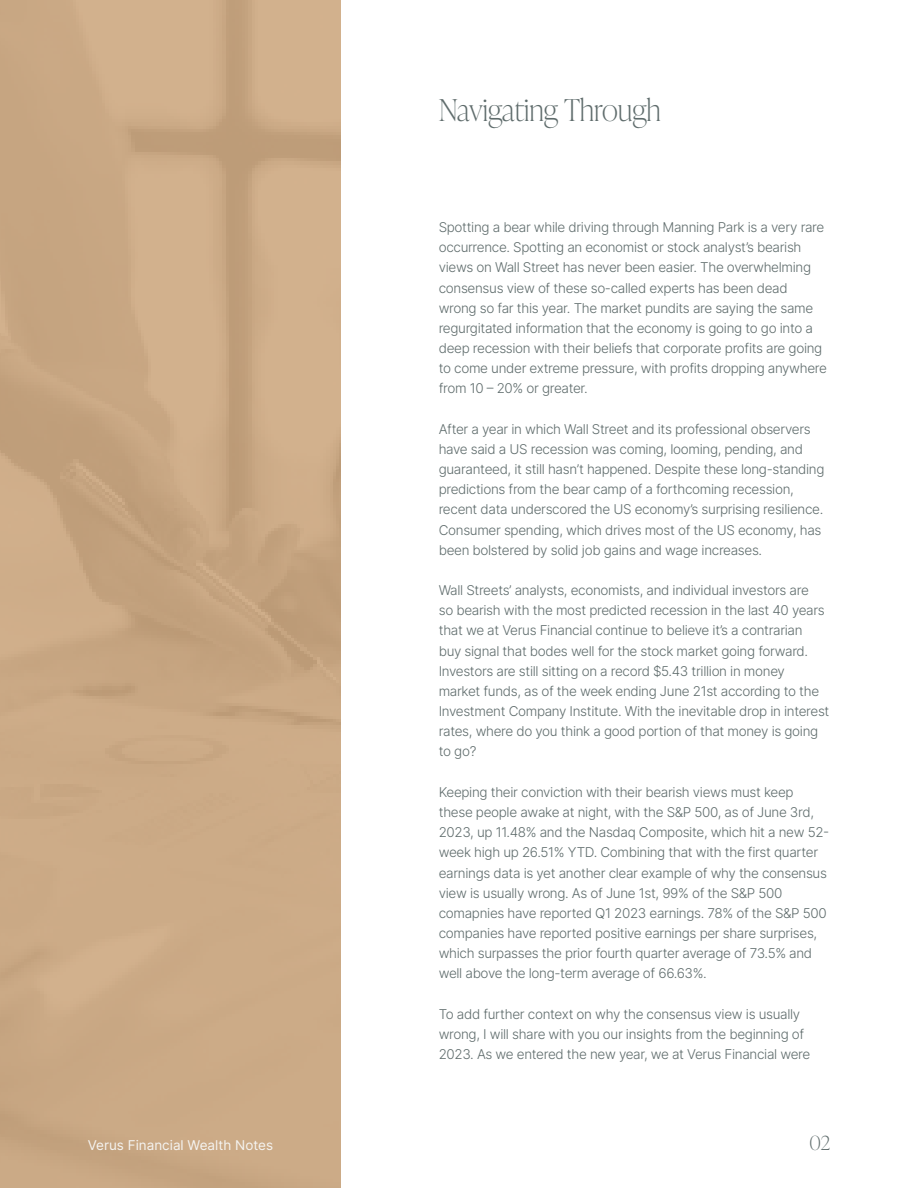
<style>
.page{position:relative;width:918px;height:1188px;background:#fff}
.page>*{position:absolute;margin:0;border:0;box-sizing:border-box;transform-origin:0 0}
.t1{font:100 30px "Ivy Presto Display";color:#5f6c6c}
.t2{font:100 19.5px "Ivy Presto Display";color:#5f6c6c}
.t3{font:13.5px/20.1px "Inter";letter-spacing:-.025em;color:#5f6c6c}
.t4{font:13.5px "Inter";color:#f5f4f1}
</style>
<div class="page">
<div style="left:0;top:0;width:341px;height:1188px;background:#cfaa82"></div>
<p class="t4" style="left:88px;top:1135px;width:187px">Verus Financial Wealth Notes</p>
<p class="t1" style="left:439px;top:89px;width:224px">Navigating Through</p>
<p class="t3" style="left:439px;top:217px;width:390px">Spotting a bear while driving through Manning Park is a very rare occurrence. Spotting an economist or stock analyst’s bearish views on Wall Street has never been easier. The overwhelming consensus view of these so-called experts has been dead wrong so far this year. The market pundits are saying the same regurgitated information that the economy is going to go into a deep recession with their beliefs that corporate profits are going to come under extreme pressure, with profits dropping anywhere from 10 – 20% or greater.</p>
<p class="t3" style="left:439px;top:418px;width:387px">After a year in which Wall Street and its professional observers have said a US recession was coming, looming, pending, and guaranteed, it still hasn’t happened. Despite these long-standing predictions from the bear camp of a forthcoming recession, recent data underscored the US economy’s surprising resilience.<br>Consumer spending, which drives most of the US economy, has been bolstered by solid job gains and wage increases.</p>
<p class="t3" style="left:439px;top:580px;width:392px">Wall Streets’ analysts, economists, and individual investors are<br>so bearish with the most predicted recession in the last 40 years that we at Verus Financial continue to believe it’s a contrarian<br>buy signal that bodes well for the stock market going forward.<br>Investors are still sitting on a record $5.43 trillion in money market funds, as of the week ending June 21st according to the Investment Company Institute. With the inevitable drop in interest rates, where do you think a good portion of that money is going to go?</p>
<p class="t3" style="left:439px;top:782px;width:392px">Keeping their conviction with their bearish views must keep these people awake at night, with the S&amp;P 500, as of June 3rd, 2023, up 11.48% and the Nasdaq Composite, which hit a new 52- week high up 26.51% YTD. Combining that with the first quarter earnings data is yet another clear example of why the consensus view is usually wrong. As of June 1st, 99% of the S&amp;P 500 comapnies have reported Q1 2023 earnings. 78% of the S&amp;P 500 companies have reported positive earnings per share surprises, which surpasses the prior fourth quarter average of 73.5% and well above the long-term average of 66.63%.</p>
<p class="t3" style="left:439px;top:1003px;width:373px">To add further context on why the consensus view is usually wrong, I will share with you our insights from the beginning of<br>2023. As we entered the new year, we at Verus Financial were</p>
<p class="t2" style="left:810px;top:1129px;width:22px">02</p>
</div>
